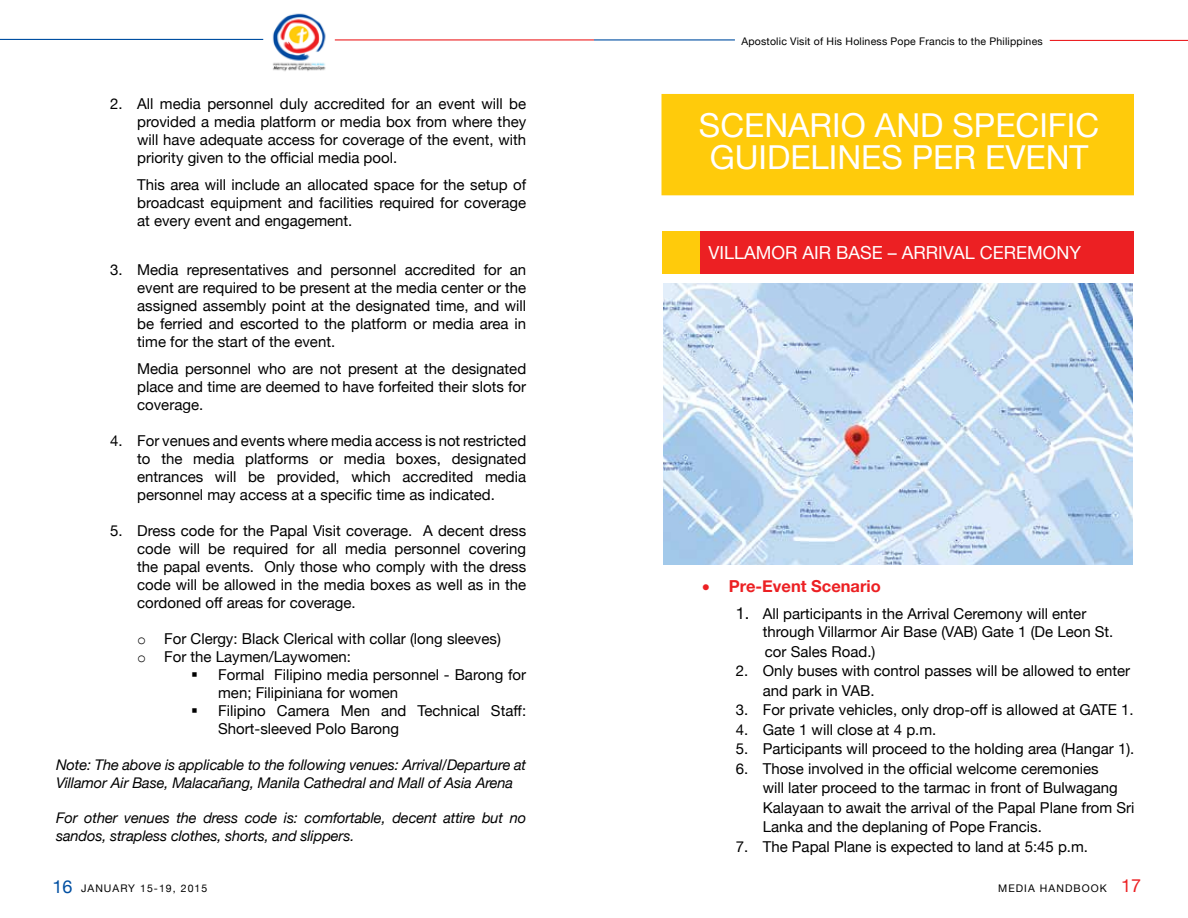
<style>
.page{position:relative;width:1188px;height:918px;background:#fff}
.page>*{position:absolute;margin:0;border:0;box-sizing:border-box;transform-origin:0 0}
.t1{font:33px/31.5px "Helvetica Neue";color:#fff;text-align:center}
.t2{font:18px "Helvetica Neue";color:#fff}
.t3{font:700 16.5px "Helvetica Neue";color:#ec2023}
.t4{font:15px/18px "Helvetica Neue";color:#000;text-align:justify}
.t5{font:italic 14.7px/17.7px "Helvetica Neue";letter-spacing:-.01em;color:#000}
.t6{font:10.5px "Helvetica Neue";letter-spacing:.02em;color:#000}
.t7{font:10.5px "Helvetica Neue";letter-spacing:.1em;color:#000}
.s1{font-family:"Courier New"}
.s2{font-size:16.5px}
.s3{font-size:18px;color:#004fa2}
.s4{font-size:18px;color:#ec2023}
</style>
<div class="page">
<img style="left:259px;top:13px;width:76px;height:58px">
<hr style="left:594px;top:39px;width:141px;height:1px;background:#004fa2">
<hr style="left:1050px;top:40px;width:138px;height:1px;background:#ec2023">
<hr style="left:0;top:39px;width:263px;height:1px;background:#004fa2">
<hr style="left:335px;top:39px;width:259px;height:1px;background:#ec2023">
<div style="left:664px;top:231px;width:469px;height:42px;background:#ec2023"></div>
<div style="left:662px;top:231px;width:37px;height:42px;background:#ffcb0b"></div>
<img style="left:664px;top:284px;width:469px;height:281px">
<div style="left:662px;top:94px;width:472px;height:101px;background:#ffcb0b"></div>
<p class="t4" style="left:137px;top:94px;width:391px;text-indent:-27px">2. All media personnel duly accredited for an event will be provided a media platform or media box from where they will have adequate access for coverage of the event, with priority given to the official media pool.</p>
<p class="t4" style="left:137px;top:175px;width:391px">This area will include an allocated space for the setup of broadcast equipment and facilities required for coverage at every event and engagement.</p>
<p class="t4" style="left:137px;top:261px;width:391px;text-indent:-27px">3. Media representatives and personnel accredited for an event are required to be present at the media center or the assigned assembly point at the designated time, and will be ferried and escorted to the platform or media area in time for the start of the event.</p>
<p class="t4" style="left:137px;top:360px;width:391px">Media personnel who are not present at the designated place and time are deemed to have forfeited their slots for coverage.</p>
<p class="t4" style="left:137px;top:432px;width:391px;text-indent:-27px">4. For venues and events where media access is not restricted to the media platforms or media boxes, designated entrances will be provided, which accredited media personnel may access at a specific time as indicated.</p>
<p class="t4" style="left:137px;top:522px;width:391px;text-indent:-27px">5. Dress code for the Papal Visit coverage. A decent dress code will be required for all media personnel covering the papal events. Only those who comply with the dress code will be allowed in the media boxes as well as in the cordoned off areas for coverage.</p>
<p class="t4" style="left:137px;top:630px;width:365px"><span class="s1">o</span> For Clergy: Black Clerical with collar (long sleeves) <span class="s1">o</span> For the Laymen/Laywomen:</p>
<p class="t4" style="left:218px;top:666px;width:310px;text-indent:-27px">▪ Formal Filipino media personnel - Barong for men; Filipiniana for women</p>
<p class="t4" style="left:218px;top:702px;width:310px;text-indent:-27px">▪ Filipino Camera Men and Technical Staff:<br>Short-sleeved Polo Barong</p>
<p class="t5" style="left:56px;top:756px;width:472px">Note: The above is applicable to the following venues: Arrival/Departure at<br>Villamor Air Base, Malacañang, Manila Cathedral and Mall of Asia Arena</p>
<p class="t5" style="left:56px;top:809px;width:472px">For other venues the dress code is: comfortable, decent attire but no sandos, strapless clothes, shorts, and slippers.</p>
<p class="t6" style="left:741px;top:35px;width:303px">Apostolic Visit of His Holiness Pope Francis to the Philippines</p>
<h1 class="t1" style="left:699px;top:109px;width:402px">SCENARIO AND SPECIFIC<br>GUIDELINES PER EVENT</h1>
<p class="t2" style="left:709px;top:241px;width:374px">VILLAMOR AIR BASE – ARRIVAL CEREMONY</p>
<p class="t3" style="left:702px;top:576px;width:180px">• Pre-Event Scenario</p>
<p class="t4" style="left:763px;top:605px;width:352px;text-indent:-27px"><span class="s2">1.</span> All participants in the Arrival Ceremony will enter through Villarmor Air Base (VAB) Gate 1 (De Leon St.</p>
<p class="t4" style="left:765px;top:642px;width:112px">cor Sales Road.)</p>
<p class="t4" style="left:763px;top:661px;width:369px;line-height:19.5px;text-indent:-27px">2. Only buses with control passes will be allowed to enter and park in VAB.</p>
<p class="t4" style="left:736px;top:701px;width:399px">3. For private vehicles, only drop-off is allowed at GATE 1.</p>
<p class="t4" style="left:736px;top:720px;width:202px">4. Gate 1 will close at 4 p.m.</p>
<p class="t4" style="left:736px;top:740px;width:400px">5. Participants will proceed to the holding area (Hangar 1).</p>
<p class="t4" style="left:763px;top:758px;width:373px;line-height:19.5px;text-align:left;text-indent:-27px">6. Those involved in the official welcome ceremonies<br>will later proceed to the tarmac in front of Bulwagang Kalayaan to await the arrival of the Papal Plane from Sri Lanka and the deplaning of Pope Francis.</p>
<p class="t4" style="left:736px;top:837px;width:354px">7. The Papal Plane is expected to land at 5:45 p.m.</p>
<p class="t7" style="left:52px;top:882px;width:156px"><span class="s3">16</span> JANUARY 15-19, 2015</p>
<p class="t7" style="left:998px;top:882px;width:144px">MEDIA HANDBOOK <span class="s4">17</span></p>
</div>
